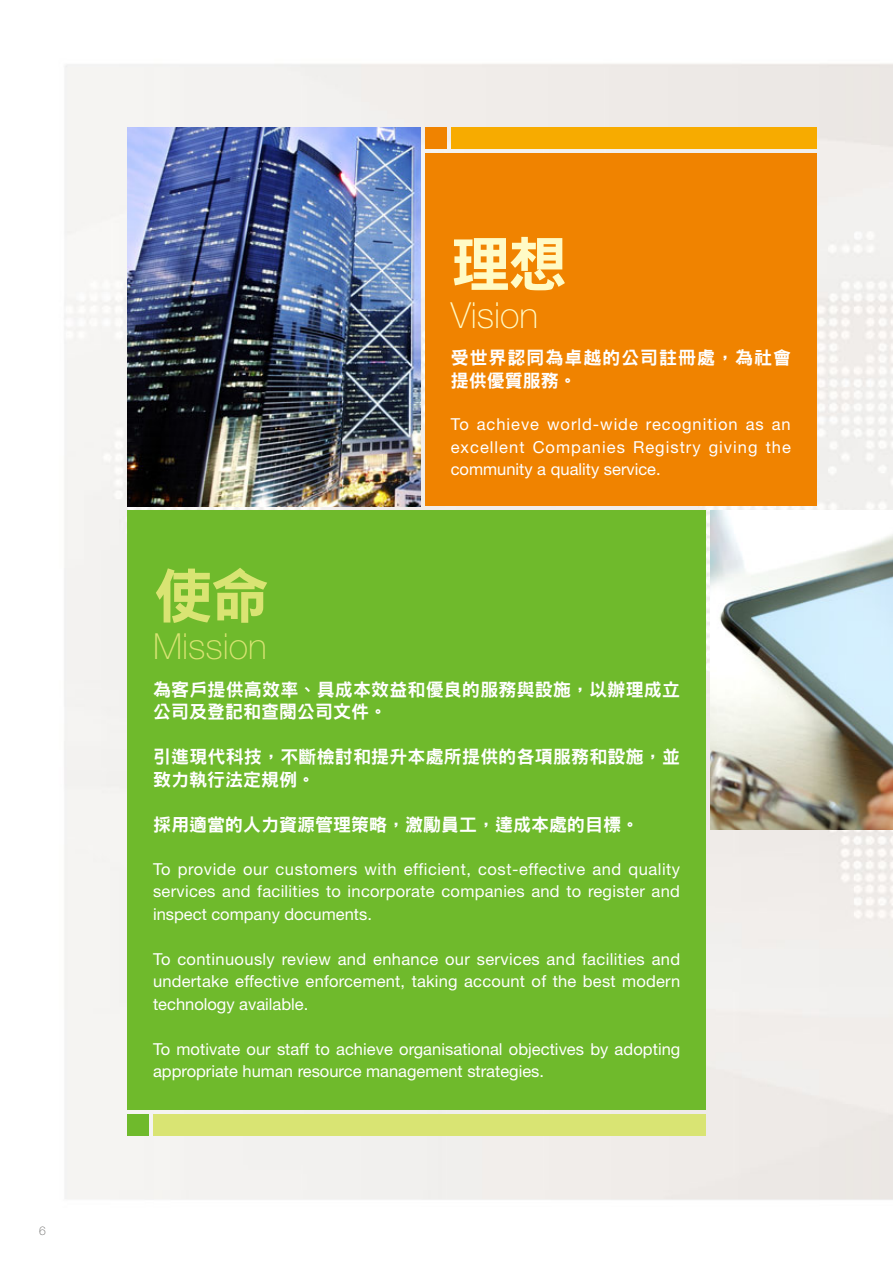
<style>
.page{position:relative;width:893px;height:1263px;background:#fff}
.page>*{position:absolute;margin:0;border:0;box-sizing:border-box;transform-origin:0 0}
.t1{font:60px "DF Hei HK W9";color:#fffbc6}
.t2{font:60px "DF Hei HK W9";color:#d9e473}
.t3{font:100 36px "Helvetica Neue";color:#d9e473}
.t4{font:100 36px "Helvetica Neue";color:#fffbc6}
.t5{font:18px/22.5px "DF Hei HK W9";letter-spacing:.01em;color:#fff}
.t6{font:18px/22.5px "DF Hei HK W9";letter-spacing:.055em;color:#fff}
.t7{font:16.5px/22.5px "Helvetica Neue";letter-spacing:.005em;color:#fff;text-align:justify}
.t8{font:100 12px "Helvetica Neue";color:#61605f}
</style>
<div class="page">
<img style="left:64px;top:63px;width:829px;height:1137px">
<div style="left:451px;top:128px;width:365px;height:21px;background:#f7ab00"></div>
<div style="left:128px;top:510px;width:578px;height:600px;background:#6fba2c"></div>
<div style="left:425px;top:153px;width:391px;height:353px;background:#f08300"></div>
<img style="left:128px;top:128px;width:293px;height:378px">
<div style="left:153px;top:1114px;width:553px;height:21px;background:#d9e473"></div>
<div style="left:128px;top:1114px;width:21px;height:21px;background:#6fba2c"></div>
<div style="left:425px;top:128px;width:21px;height:21px;background:#f08300"></div>
<img style="left:710px;top:510px;width:183px;height:319px">
<p class="t8" style="left:39px;top:1224px;width:8px">6</p>
<h1 class="t1" style="left:451px;top:231px;width:118px">理想</h1>
<h1 class="t4" style="left:451px;top:294px;width:89px">Vision</h1>
<p class="t6" style="left:451px;top:346px;width:342px">受世界認同為卓越的公司註冊處，為社會提供優質服務。</p>
<p class="t7" style="left:451px;top:413px;width:342px">To achieve world-wide recognition as an excellent Companies Registry giving the community a quality service.</p>
<h1 class="t2" style="left:153px;top:563px;width:119px">使命</h1>
<h1 class="t3" style="left:153px;top:626px;width:115px">Mission</h1>
<p class="t5" style="left:153px;top:678px;width:529px">為客戶提供高效率、具成本效益和優良的服務與設施，以辦理成立公司及登記和查閱公司文件。</p>
<p class="t5" style="left:153px;top:745px;width:529px">引進現代科技，不斷檢討和提升本處所提供的各項服務和設施，並致力執行法定規例。</p>
<p class="t5" style="left:153px;top:813px;width:488px">採用適當的人力資源管理策略，激勵員工，達成本處的目標。</p>
<p class="t7" style="left:153px;top:857px;width:529px">To provide our customers with efficient, cost-effective and quality services and facilities to incorporate companies and to register and inspect company documents.</p>
<p class="t7" style="left:153px;top:947px;width:529px">To continuously review and enhance our services and facilities and undertake effective enforcement, taking account of the best modern technology available.</p>
<p class="t7" style="left:153px;top:1037px;width:529px">To motivate our staff to achieve organisational objectives by adopting appropriate human resource management strategies.</p>
</div>
